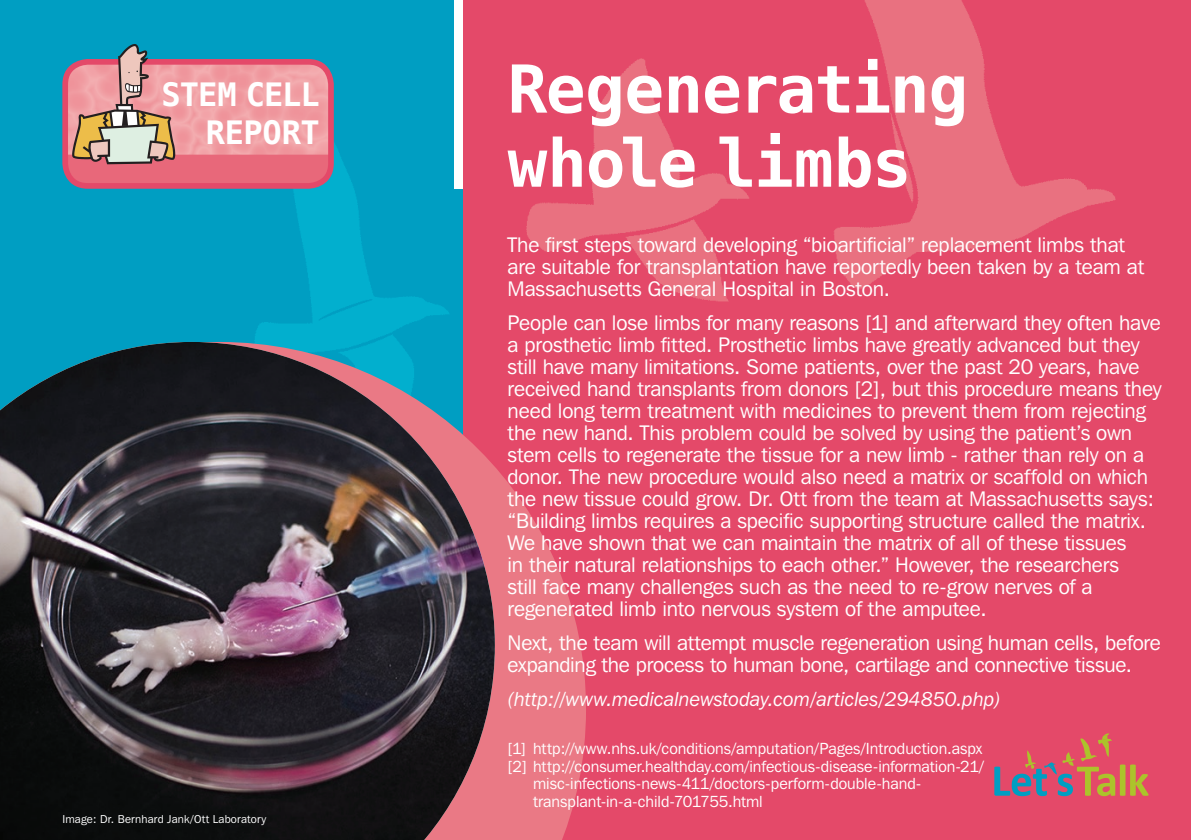
<style>
.page{position:relative;width:1191px;height:840px;background:#fff}
.page>*{position:absolute;margin:0;border:0;box-sizing:border-box;transform-origin:0 0}
.t1{font:700 66px/74px "Menlo";letter-spacing:-.025em;color:#fff}
.t2{font:700 32px/37.8px "Menlo";letter-spacing:-.025em;color:#fff;text-align:right}
.t3{font:21px/22px "Franklin Gothic IT Cby BT";letter-spacing:-.005em;color:#fff}
.t4{font:italic 20px "Franklin Gothic IT Cby BT";color:#fff}
.t5{font:16px "Franklin Gothic IT Cby BT";color:#fff}
.t6{font:11.4px "Franklin Gothic IT Cby BT";letter-spacing:.02em;color:#fff}
</style>
<div class="page">
<div style="left:0;top:0;width:531px;height:839px;background:#009ec2"></div>
<img style="left:244px;top:149px;width:205px;height:193px">
<div style="left:463px;top:0;width:728px;height:839px;background:#e44969"></div>
<svg style="left:495px;top:467px;width:91px;height:372px;fill:#ea7985"></svg>
<img style="left:0;top:342px;width:495px;height:497px">
<img style="left:462px;top:0;width:654px;height:410px">
<svg style="left:994px;top:733px;width:154px;height:62px"></svg>
<div style="left:454px;top:0;width:9px;height:189px;background:#fff"></div>
<svg style="left:62px;top:44px;width:275px;height:143px"></svg>
<h2 class="t2" style="left:161px;top:77px;width:160px">STEM CELL<br>REPORT</h2>
<p class="t6" style="left:62px;top:811px;width:205px">Image: Dr. Bernhard Jank/Ott Laboratory</p>
<h1 class="t1" style="left:507px;top:54px;width:462px">Regenerating whole limbs</h1>
<p class="t3" style="left:507px;top:233px;width:638px">The first steps toward developing “bioartificial” replacement limbs that are suitable for transplantation have reportedly been taken by a team at<br>Massachusetts General Hospital in Boston.</p>
<p class="t3" style="left:507px;top:311px;width:655px">People can lose limbs for many reasons [1] and afterward they often have a prosthetic limb fitted. Prosthetic limbs have greatly advanced but they still have many limitations. Some patients, over the past 20 years, have received hand transplants from donors [2], but this procedure means they need long term treatment with medicines to prevent them from rejecting the new hand. This problem could be solved by using the patient’s own stem cells to regenerate the tissue for a new limb - rather than rely on a donor. The new procedure would also need a matrix or scaffold on which the new tissue could grow. Dr. Ott from the team at Massachusetts says: “Building limbs requires a specific supporting structure called the matrix.<br>We have shown that we can maintain the matrix of all of these tissues<br>in their natural relationships to each other.” However, the researchers<br>still face many challenges such as the need to re-grow nerves of a regenerated limb into nervous system of the amputee.</p>
<p class="t3" style="left:507px;top:631px;width:655px">Next, the team will attempt muscle regeneration using human cells, before expanding the process to human bone, cartilage and connective tissue.</p>
<p class="t4" style="left:507px;top:686px;width:495px">(http://www.medicalnewstoday.com/articles/294850.php)</p>
<p class="t5" style="left:507px;top:738px;width:476px">[1] http://www.nhs.uk/conditions/amputation/Pages/Introduction.aspx</p>
<p class="t5" style="left:507px;top:755px;width:478px">[2] http://consumer.healthday.com/infectious-disease-information-21/</p>
<p class="t5" style="left:533px;top:773px;width:390px">misc-infections-news-411/doctors-perform-double-hand-</p>
<p class="t5" style="left:533px;top:790px;width:231px">transplant-in-a-child-701755.html</p>
</div>
